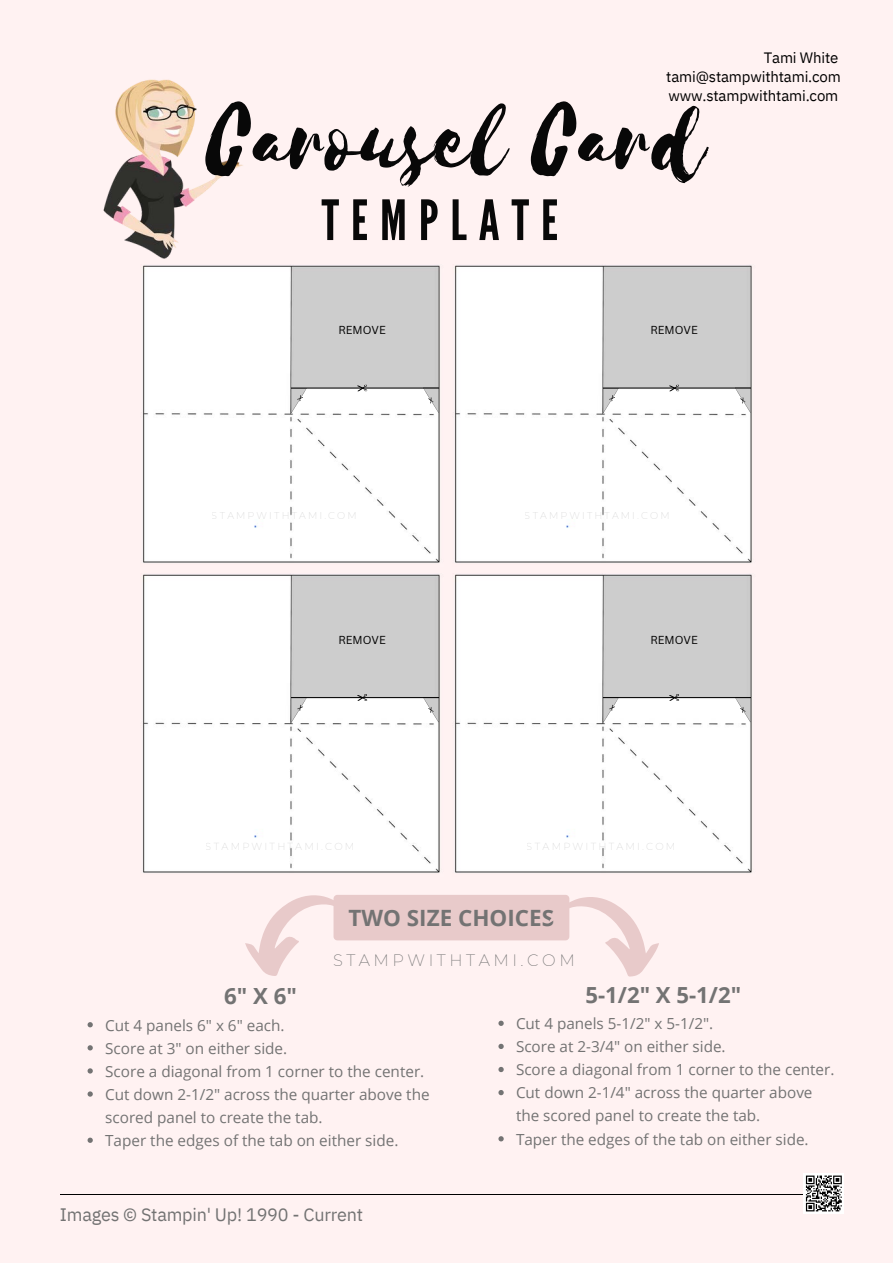
<style>
.page{position:relative;width:893px;height:1264px;background:#fff}
.page>*{position:absolute;margin:0;border:0;box-sizing:border-box;transform-origin:0 0}
.t1{font:109.05px "Selima";color:#080808}
.t2{font:55.35px "League Gothic";letter-spacing:.215em;color:#080808}
.t3{font:700 22.5px "Open Sans";color:#737373}
.t4{font:700 22.2px "Open Sans";color:#737373}
.t5{font:18px "IBM Plex Sans";letter-spacing:-.01em;color:#737373}
.t6{font:200 16.2px "Montserrat";letter-spacing:.215em;color:#737373}
.t7{font:15.3px/23.1px "Open Sans";color:#737373}
.t8{font:15px/19.2px "IBM Plex Sans";letter-spacing:-.01em;color:#000}
.t9{font:11.25px "Canva Sans";color:#000}
</style>
<div class="page">
<div style="left:0;top:0;width:892px;height:1262px;background:#fff2f2"></div>
<img style="left:103px;top:79px;width:140px;height:179px">
<img style="left:142px;top:265px;width:298px;height:298px">
<hr style="left:291px;top:387px;width:148px;height:1px;background:#000">
<svg style="left:291px;top:388px;width:16px;height:25px"></svg>
<svg style="left:423px;top:388px;width:15px;height:25px"></svg>
<svg style="left:357px;top:384px;width:10px;height:8px"></svg>
<img style="left:454px;top:265px;width:298px;height:298px">
<hr style="left:603px;top:387px;width:148px;height:1px;background:#000">
<svg style="left:603px;top:388px;width:15px;height:25px"></svg>
<svg style="left:734px;top:388px;width:16px;height:25px"></svg>
<svg style="left:668px;top:384px;width:11px;height:8px"></svg>
<img style="left:142px;top:574px;width:298px;height:299px">
<hr style="left:291px;top:697px;width:148px;height:1px;background:#000">
<svg style="left:291px;top:697px;width:16px;height:25px"></svg>
<svg style="left:423px;top:697px;width:15px;height:25px"></svg>
<svg style="left:357px;top:693px;width:10px;height:8px"></svg>
<img style="left:454px;top:574px;width:298px;height:299px">
<hr style="left:603px;top:697px;width:148px;height:1px;background:#000">
<svg style="left:603px;top:697px;width:15px;height:25px"></svg>
<svg style="left:734px;top:697px;width:16px;height:25px"></svg>
<svg style="left:668px;top:693px;width:11px;height:8px"></svg>
<svg style="left:245px;top:895px;width:110px;height:81px"></svg>
<div style="left:333px;top:894px;width:236px;height:46px;background:#e8caca;border-radius:4px"></div>
<svg style="left:548px;top:895px;width:111px;height:82px"></svg>
<svg style="left:88px;top:1022px;width:5px;height:5px"></svg>
<svg style="left:88px;top:1045px;width:5px;height:5px"></svg>
<svg style="left:88px;top:1068px;width:5px;height:5px"></svg>
<svg style="left:88px;top:1091px;width:5px;height:5px"></svg>
<svg style="left:88px;top:1137px;width:5px;height:5px"></svg>
<svg style="left:498px;top:1020px;width:5px;height:5px"></svg>
<svg style="left:498px;top:1043px;width:5px;height:6px"></svg>
<svg style="left:498px;top:1066px;width:5px;height:6px"></svg>
<svg style="left:498px;top:1090px;width:5px;height:5px"></svg>
<svg style="left:498px;top:1136px;width:5px;height:5px"></svg>
<svg style="left:803px;top:1173px;width:41px;height:40px"></svg>
<svg style="left:60px;top:1174px;width:783px;height:37px"></svg>
<p class="t8" style="left:666px;top:48px;width:176px;text-indent:97px">Tami White tami@stampwithtami.com www.stampwithtami.com</p>
<p class="t1" style="left:209px;top:81px;width:498px">Carousel Card</p>
<p class="t2" style="left:321px;top:188px;width:238px">TEMPLATE</p>
<p class="t9" style="left:338px;top:322px;width:49px">REMOVE</p>
<p class="t9" style="left:650px;top:322px;width:49px">REMOVE</p>
<p class="t9" style="left:338px;top:632px;width:49px">REMOVE</p>
<p class="t9" style="left:650px;top:632px;width:49px">REMOVE</p>
<p class="t3" style="left:348px;top:901px;width:207px">TWO SIZE CHOICES</p>
<p class="t4" style="left:224px;top:980px;width:74px">6" X 6"</p>
<p class="t6" style="left:333px;top:950px;width:243px">STAMPWITHTAMI.COM</p>
<p class="t4" style="left:585px;top:979px;width:157px">5-1/2" X 5-1/2"</p>
<p class="t7" style="left:105px;top:1013px;width:181px">Cut 4 panels 6" x 6" each.</p>
<p class="t7" style="left:105px;top:1036px;width:184px">Score at 3" on either side.</p>
<p class="t7" style="left:105px;top:1059px;width:320px">Score a diagonal from 1 corner to the center.</p>
<p class="t7" style="left:105px;top:1082px;width:326px">Cut down 2-1/2" across the quarter above the scored panel to create the tab.</p>
<p class="t7" style="left:105px;top:1128px;width:295px">Taper the edges of the tab on either side.</p>
<p class="t5" style="left:60px;top:1202px;width:305px">Images © Stampin' Up! 1990 - Current</p>
<p class="t7" style="left:516px;top:1011px;width:199px">Cut 4 panels 5-1/2" x 5-1/2".</p>
<p class="t7" style="left:516px;top:1034px;width:211px">Score at 2-3/4" on either side.</p>
<p class="t7" style="left:516px;top:1057px;width:320px">Score a diagonal from 1 corner to the center.</p>
<p class="t7" style="left:516px;top:1080px;width:298px">Cut down 2-1/4" across the quarter above the scored panel to create the tab.</p>
<p class="t7" style="left:516px;top:1127px;width:294px">Taper the edges of the tab on either side.</p>
</div>
